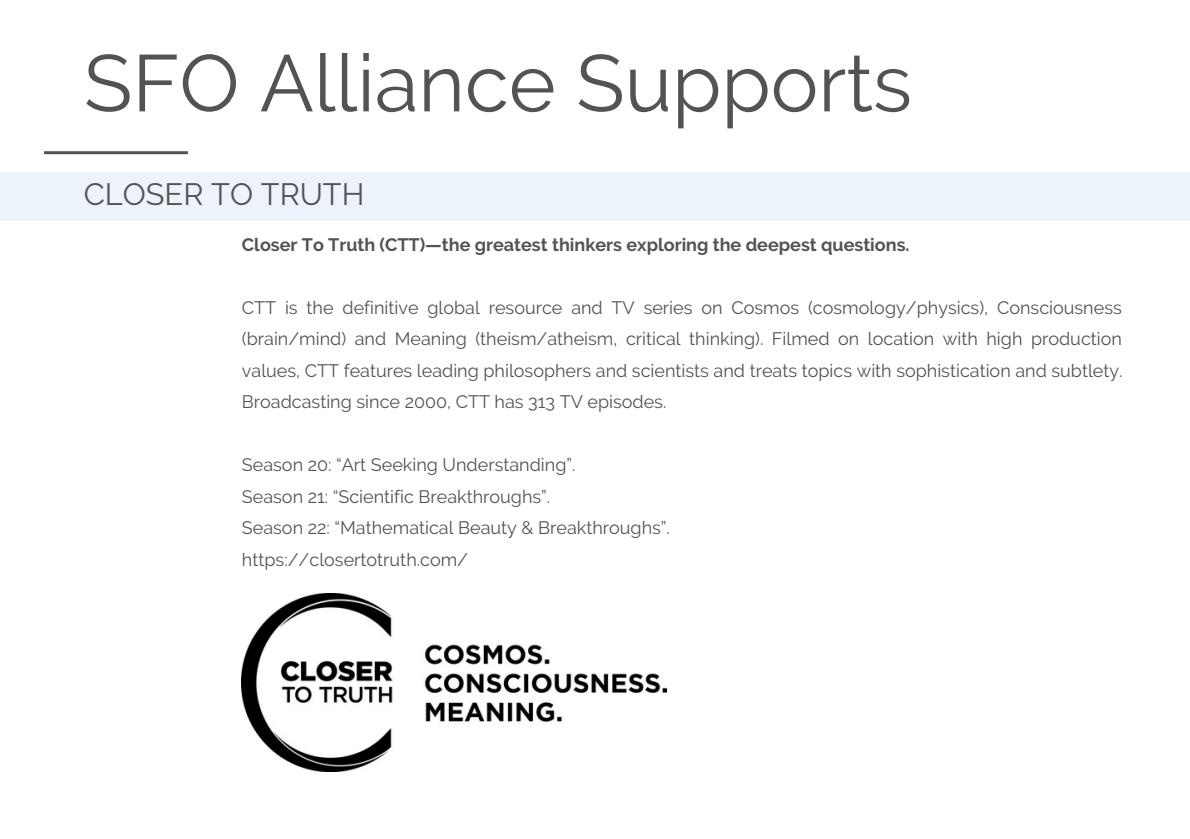
<style>
.page{position:relative;width:1190px;height:839px;background:#fff}
.page>*{position:absolute;margin:0;border:0;box-sizing:border-box;transform-origin:0 0}
.t1{font:80px "Raleway";color:#535353}
.t2{font:30.8px "Raleway";color:#535353}
.t3{font:18px/31.4px "Raleway";color:#535353;text-align:justify}
.t4{font:700 18px "Raleway";color:#535353}
</style>
<div class="page">
<div style="left:0;top:172px;width:1190px;height:48px;background:#ecf3fb"></div>
<img style="left:242px;top:593px;width:424px;height:178px">
<hr style="left:44px;top:151px;width:144px;height:3px;background:#535353">
<p class="t1" style="left:84px;top:36px;width:830px">SFO Alliance Supports</p>
<p class="t2" style="left:84px;top:176px;width:282px">CLOSER TO TRUTH</p>
<p class="t4" style="left:242px;top:234px;width:669px">Closer To Truth (CTT)—the greatest thinkers exploring the deepest questions.</p>
<p class="t3" style="left:242px;top:291px;width:882px">CTT is the definitive global resource and TV series on Cosmos (cosmology/physics), Consciousness (brain/mind) and Meaning (theism/atheism, critical thinking). Filmed on location with high production values, CTT features leading philosophers and scientists and treats topics with sophistication and subtlety.<br>Broadcasting since 2000, CTT has 313 TV episodes.</p>
<p class="t3" style="left:242px;top:449px;width:335px">Season 20: “Art Seeking Understanding”.</p>
<p class="t3" style="left:242px;top:480px;width:310px">Season 21: “Scientific Breakthroughs”.</p>
<p class="t3" style="left:242px;top:512px;width:429px">Season 22: “Mathematical Beauty &amp; Breakthroughs”.</p>
<p class="t3" style="left:242px;top:543px;width:228px">https://closertotruth.com/</p>
</div>
